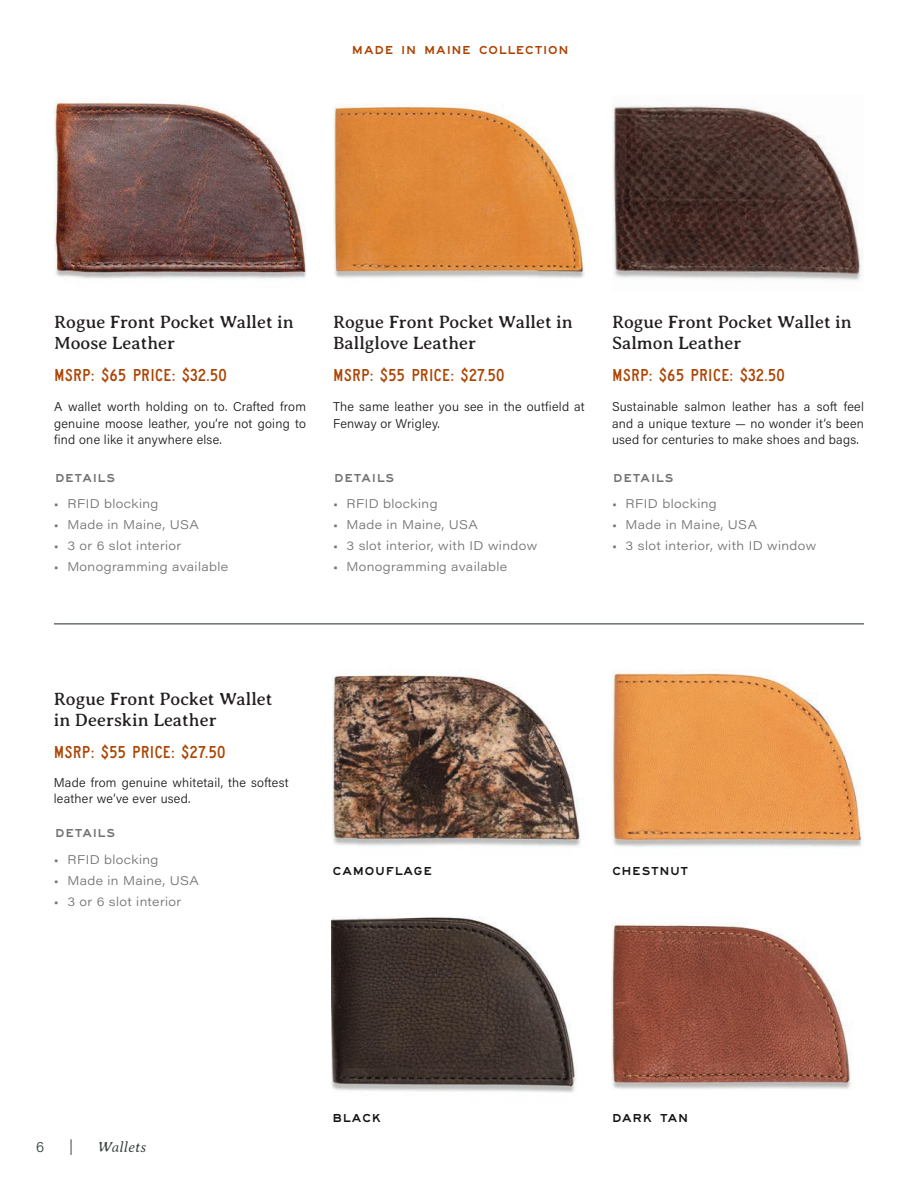
<style>
.page{position:relative;width:918px;height:1188px;background:#fff}
.page>*{position:absolute;margin:0;border:0;box-sizing:border-box;transform-origin:0 0}
.Product_Name{font:18px/21.6px "Averia Serif Libre";color:#231f20}
.Price{font:18px "Saa Series CD";letter-spacing:.01em;color:#ac4503}
.Paragraph_Large{font:italic 300 15px "Averia Serif Libre";letter-spacing:.02em;color:#384441}
.Paragraph_Large-2{font:300 15px "Acumin Pro";color:#384441}
.Product_Description{font:300 12.75px/16.5px "Acumin Pro";letter-spacing:.02em;color:#151515}
.t1{font:300 12.3px "Acumin Pro Wide";letter-spacing:.03em;color:#727272}
.Heading_4{font:12px "Saa Series FD";letter-spacing:.1em;color:#151515}
.H4_-_Details{font:12px "Saa Series FD";letter-spacing:.1em;color:#727272}
.Heading_4-2{font:12px "Saa Series FD";letter-spacing:.1em;color:#ac4503}
</style>
<div class="page">
<img style="left:612px;top:105px;width:250px;height:176px">
<img style="left:612px;top:672px;width:251px;height:175px">
<img style="left:612px;top:923px;width:240px;height:166px">
<img style="left:54px;top:102px;width:252px;height:177px">
<img style="left:333px;top:675px;width:248px;height:172px">
<img style="left:331px;top:917px;width:245px;height:176px">
<img style="left:333px;top:106px;width:252px;height:172px">
<hr style="left:54px;top:623px;width:810px;height:1px;background:#384441">
<p class="Heading_4-2" style="left:352px;top:43px;width:218px">MADE IN MAINE COLLECTION</p>
<p class="Product_Name" style="left:54px;top:311px;width:241px">Rogue Front Pocket Wallet in<br>Moose Leather</p>
<p class="Product_Name" style="left:333px;top:311px;width:241px">Rogue Front Pocket Wallet in<br>Ballglove Leather</p>
<p class="Product_Name" style="left:612px;top:311px;width:241px">Rogue Front Pocket Wallet in<br>Salmon Leather</p>
<p class="Price" style="left:54px;top:365px;width:175px">MSRP: $65 PRICE: $32.50</p>
<p class="Price" style="left:333px;top:365px;width:173px">MSRP: $55 PRICE: $27.50</p>
<p class="Price" style="left:612px;top:365px;width:175px">MSRP: $65 PRICE: $32.50</p>
<p class="Product_Description" style="left:54px;top:398px;width:253px;text-align:justify">A wallet worth holding on to. Crafted from genuine moose leather, you’re not going to find one like it anywhere else.</p>
<p class="Product_Description" style="left:333px;top:398px;width:253px">The same leather you see in the outfield at<br>Fenway or Wrigley.</p>
<p class="Product_Description" style="left:612px;top:398px;width:254px;text-align:justify">Sustainable salmon leather has a soft feel and a unique texture — no wonder it’s been used for centuries to make shoes and bags.</p>
<p class="H4_-_Details" style="left:55px;top:471px;width:61px">DETAILS</p>
<p class="H4_-_Details" style="left:334px;top:471px;width:61px">DETAILS</p>
<p class="H4_-_Details" style="left:614px;top:471px;width:61px">DETAILS</p>
<p class="t1" style="left:54px;top:495px;width:106px">• RFID blocking</p>
<p class="t1" style="left:54px;top:516px;width:146px">• Made in Maine, USA</p>
<p class="t1" style="left:54px;top:537px;width:129px">• 3 or 6 slot interior</p>
<p class="t1" style="left:54px;top:558px;width:176px">• Monogramming available</p>
<p class="t1" style="left:333px;top:495px;width:106px">• RFID blocking</p>
<p class="t1" style="left:333px;top:516px;width:146px">• Made in Maine, USA</p>
<p class="t1" style="left:333px;top:537px;width:206px">• 3 slot interior, with ID window</p>
<p class="t1" style="left:333px;top:558px;width:176px">• Monogramming available</p>
<p class="Product_Name" style="left:54px;top:688px;width:220px">Rogue Front Pocket Wallet in Deerskin Leather</p>
<p class="Price" style="left:54px;top:742px;width:173px">MSRP: $55 PRICE: $27.50</p>
<p class="Product_Description" style="left:54px;top:774px;width:236px">Made from genuine whitetail, the softest leather we’ve ever used.</p>
<p class="H4_-_Details" style="left:55px;top:827px;width:61px">DETAILS</p>
<p class="t1" style="left:54px;top:851px;width:106px">• RFID blocking</p>
<p class="t1" style="left:54px;top:872px;width:146px">• Made in Maine, USA</p>
<p class="t1" style="left:54px;top:893px;width:129px">• 3 or 6 slot interior</p>
<p class="Heading_4" style="left:333px;top:864px;width:100px">CAMOUFLAGE</p>
<p class="t1" style="left:612px;top:495px;width:106px">• RFID blocking</p>
<p class="t1" style="left:612px;top:516px;width:146px">• Made in Maine, USA</p>
<p class="t1" style="left:612px;top:537px;width:206px">• 3 slot interior, with ID window</p>
<p class="Heading_4" style="left:612px;top:864px;width:77px">CHESTNUT</p>
<p class="Paragraph_Large-2" style="left:36px;top:1136px;width:10px">6</p>
<p class="Paragraph_Large-2" style="left:69px;top:1135px;width:6px">|</p>
<p class="Paragraph_Large" style="left:98px;top:1138px;width:50px">Wallets</p>
<p class="Heading_4" style="left:333px;top:1111px;width:49px">BLACK</p>
<p class="Heading_4" style="left:612px;top:1111px;width:77px">DARK TAN</p>
</div>
